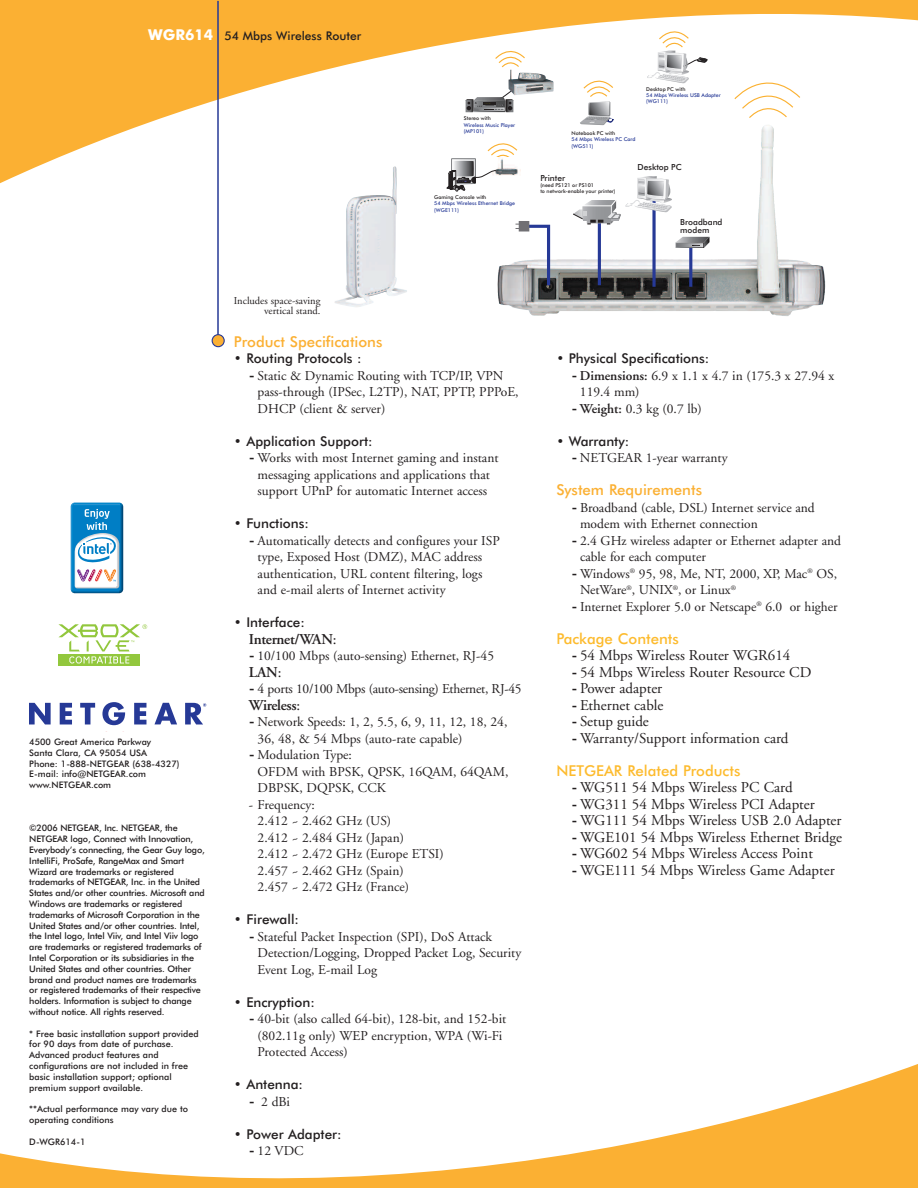
<style>
.page{position:relative;width:918px;height:1188px;background:#fff}
.page>*{position:absolute;margin:0;border:0;box-sizing:border-box;transform-origin:0 0}
.t1{font:15px "Adobe Garamond";color:#231f20}
.t2{font:500 15px "Futura BT";color:#fbb033}
.t3{font:500 15px "Futura BT";color:#fdbb2e}
.t4{font:600 15px "Adobe Garamond";letter-spacing:-.02em;color:#231f20}
.t5{font:13.5px/16.5px "Adobe Garamond";color:#231f20}
.t6{font:500 13.5px "Futura BT";color:#231f20}
.t7{font:13.5px "Adobe Garamond";letter-spacing:-.02em;color:#231f20}
.t8{font:500 12px "Futura BT";color:#231f20}
.t9{font:10.5px/10.5px "Adobe Garamond";color:#231f20;text-align:right}
.t10{font:500 9px/10.8px "Futura BT";letter-spacing:-.02em;color:#231f20}
.t11{font:500 9px/10.8px "Futura BT";color:#231f20}
.t12{font:500 8.4px/8.4px "Futura BT";color:#231f20}
.t13{font:500 5.25px/6.3px "Futura BT";color:#263996}
.t14{font:500 5.25px/6.3px "Futura BT";color:#231f20}
.s1{font-weight:700;font-size:15px;color:#fff}
.s2{font-family:"Futura BT";font-weight:500;font-size:15px}
.s3{font-weight:400}
.s4{font-weight:600}
.s5{font-family:"Futura BT";font-weight:500}
</style>
<div class="page">
<img style="left:497px;top:259px;width:291px;height:57px">
<div style="left:519px;top:221px;width:10px;height:10px;border:1px solid #717074"></div>
<svg style="left:516px;top:223px;width:36px;height:65px"></svg>
<hr style="left:598px;top:215px;width:3px;height:70px;background:#263996">
<svg style="left:652px;top:212px;width:4px;height:75px"></svg>
<hr style="left:689px;top:244px;width:3px;height:43px;background:#263996">
<svg style="left:675px;top:237px;width:35px;height:11px"></svg>
<svg style="left:573px;top:200px;width:47px;height:24px"></svg>
<svg style="left:626px;top:183px;width:46px;height:29px"></svg>
<svg style="left:447px;top:183px;width:29px;height:8px"></svg>
<img style="left:334px;top:183px;width:73px;height:124px">
<svg style="left:0;top:0;width:918px;height:183px"></svg>
<svg style="left:0;top:1064px;width:918px;height:124px"></svg>
<svg style="left:29px;top:703px;width:22px;height:21px"></svg>
<svg style="left:60px;top:703px;width:12px;height:21px"></svg>
<svg style="left:80px;top:703px;width:15px;height:21px"></svg>
<svg style="left:102px;top:702px;width:23px;height:23px"></svg>
<svg style="left:134px;top:703px;width:12px;height:21px"></svg>
<svg style="left:154px;top:703px;width:23px;height:21px"></svg>
<svg style="left:185px;top:703px;width:21px;height:21px"></svg>
<hr style="left:217px;top:1px;width:2px;height:339px;background:#263996">
<svg style="left:212px;top:334px;width:13px;height:13px"></svg>
<svg style="left:58px;top:663px;width:82px;height:3px"></svg>
<svg style="left:58px;top:624px;width:89px;height:39px"></svg>
<svg style="left:71px;top:503px;width:52px;height:90px"></svg>
<p class="t8" style="left:148px;top:31px;width:214px"><span class="s1">WGR614</span> 54 Mbps Wireless Router</p>
<p class="t14" style="left:464px;top:116px;width:28px">Stereo with</p>
<p class="t13" style="left:464px;top:122px;width:53px">Wireless Music Player (MP101)</p>
<p class="t14" style="left:434px;top:194px;width:54px">Gaming Console with</p>
<p class="t13" style="left:434px;top:201px;width:82px">54 Mbps Wireless Ethernet Bridge (WGE111)</p>
<p class="t14" style="left:572px;top:130px;width:45px">Notebook PC with</p>
<p class="t13" style="left:572px;top:137px;width:65px">54 Mbps Wireless PC Card (WG511)</p>
<p class="t14" style="left:646px;top:86px;width:41px">Desktop PC with</p>
<p class="t13" style="left:646px;top:93px;width:76px">54 Mbps Wireless USB Adapter (WG111)</p>
<p class="t12" style="left:540px;top:174px;width:26px">Printer</p>
<p class="t14" style="left:540px;top:182px;width:77px">(need PS121 or PS101<br>to network-enable your printer)</p>
<p class="t12" style="left:638px;top:164px;width:46px">Desktop PC</p>
<p class="t12" style="left:680px;top:218px;width:44px">Broadband modem</p>
<p class="t11" style="left:29px;top:737px;width:152px">4500 Great America Parkway<br>Santa Clara, CA 95054 USA<br>Phone: 1-888-NETGEAR (638-4327)<br>E-mail: info@NETGEAR.com www.NETGEAR.com</p>
<p class="t10" style="left:29px;top:824px;width:177px">©2006 NETGEAR, Inc. NETGEAR, the NETGEAR logo, Connect with Innovation, Everybody’s connecting, the Gear Guy logo, IntelliFi, ProSafe, RangeMax and Smart Wizard are trademarks or registered trademarks of NETGEAR, Inc. in the United States and/or other countries. Microsoft and Windows are trademarks or registered trademarks of Microsoft Corporation in the United States and/or other countries. Intel, the Intel logo, Intel Viiv, and Intel Viiv logo are trademarks or registered trademarks of Intel Corporation or its subsidiaries in the United States and other countries. Other brand and product names are trademarks or registered trademarks of their respective holders. Information is subject to change without notice. All rights reserved.</p>
<p class="t11" style="left:29px;top:1029px;width:171px">* Free basic installation support provided for 90 days from date of purchase.<br>Advanced product features and configurations are not included in free basic installation support; optional premium support available.</p>
<p class="t11" style="left:29px;top:1104px;width:160px">**Actual performance may vary due to operating conditions</p>
<p class="t10" style="left:29px;top:1137px;width:58px">D-WGR614-1</p>
<p class="t9" style="left:234px;top:296px;width:88px">Includes space-saving vertical stand.</p>
<p class="t2" style="left:234px;top:335px;width:150px">Product Specifications</p>
<p class="t6" style="left:234px;top:353px;width:129px">• Routing Protocols :</p>
<p class="t5" style="left:258px;top:368px;width:263px;text-indent:-9px"><span class="s2">-</span> Static &amp; Dynamic Routing with TCP/IP, VPN pass-through (IPSec, L2TP), NAT, PPTP, PPPoE,<br>DHCP (client &amp; server)</p>
<p class="t6" style="left:234px;top:436px;width:140px">• Application Support:</p>
<p class="t5" style="left:249px;top:451px;width:251px;text-align:center"><span class="s2">-</span> Works with most Internet gaming and instant messaging applications and applications that support UPnP for automatic Internet access</p>
<p class="t6" style="left:234px;top:518px;width:76px">• Functions:</p>
<p class="t5" style="left:258px;top:533px;width:244px;text-indent:-9px"><span class="s2">-</span> Automatically detects and configures your ISP type, Exposed Host (DMZ), MAC address authentication, URL content filtering, logs and e-mail alerts of Internet activity</p>
<p class="t6" style="left:234px;top:617px;width:72px">• Interface:</p>
<p class="t4" style="left:249px;top:633px;width:89px">Internet/WAN<span class="s3">:</span></p>
<p class="t5" style="left:249px;top:649px;width:247px"><span class="s2">-</span> 10/100 Mbps (auto-sensing) Ethernet, RJ-45</p>
<p class="t4" style="left:249px;top:666px;width:34px">LAN<span class="s3">:</span></p>
<p class="t7" style="left:249px;top:684px;width:274px"><span class="s2">-</span> 4 ports 10/100 Mbps (auto-sensing) Ethernet, RJ-45</p>
<p class="t4" style="left:249px;top:699px;width:53px">Wireless<span class="s3">:</span></p>
<p class="t5" style="left:258px;top:715px;width:251px;text-indent:-9px"><span class="s2">-</span> Network Speeds: 1, 2, 5.5, 6, 9, 11, 12, 18, 24,<br>36, 48, &amp; 54 Mbps (auto-rate capable)</p>
<p class="t5" style="left:258px;top:748px;width:252px;text-indent:-9px"><span class="s2">-</span> Modulation Type:<br>OFDM with BPSK, QPSK, 16QAM, 64QAM,<br>DBPSK, DQPSK, CCK</p>
<p class="t5" style="left:258px;top:797px;width:188px;text-indent:-9px">- Frequency:<br>2.412 ~ 2.462 GHz (US)<br>2.412 ~ 2.484 GHz (Japan)<br>2.412 ~ 2.472 GHz (Europe ETSI)<br>2.457 ~ 2.462 GHz (Spain)<br>2.457 ~ 2.472 GHz (France)</p>
<p class="t6" style="left:234px;top:914px;width:67px">• Firewall:</p>
<p class="t5" style="left:258px;top:929px;width:265px;text-indent:-9px"><span class="s2">-</span> Stateful Packet Inspection (SPI), DoS Attack<br>Detection/Logging, Dropped Packet Log, Security<br>Event Log, E-mail Log</p>
<p class="t6" style="left:234px;top:997px;width:82px">• Encryption:</p>
<p class="t5" style="left:258px;top:1012px;width:250px;text-indent:-9px"><span class="s2">-</span> 40-bit (also called 64-bit), 128-bit, and 152-bit (802.11g only) WEP encryption, WPA (Wi-Fi<br>Protected Access)</p>
<p class="t6" style="left:234px;top:1079px;width:71px">• Antenna:</p>
<p class="t5" style="left:249px;top:1094px;width:43px"><span class="s2">-</span> 2 dBi</p>
<p class="t6" style="left:234px;top:1129px;width:109px">• Power Adapter:</p>
<p class="t5" style="left:249px;top:1144px;width:56px"><span class="s2">-</span> 12 VDC</p>
<p class="t6" style="left:556px;top:353px;width:155px">• Physical Specifications:</p>
<p class="t5" style="left:580px;top:368px;width:256px;text-indent:-9px"><span class="s2">-</span> <span class="s4">Dimensions:</span> 6.9 x 1.1 x 4.7 in (175.3 x 27.94 x<br>119.4 mm)</p>
<p class="t5" style="left:571px;top:401px;width:132px"><span class="s2">-</span> <span class="s4">Weight:</span> 0.3 kg (0.7 lb)</p>
<p class="t6" style="left:556px;top:435px;width:74px">• Warranty:</p>
<p class="t5" style="left:571px;top:451px;width:158px"><span class="s2">-</span> NETGEAR 1-year warranty</p>
<p class="t2" style="left:556px;top:484px;width:147px">System Requirements</p>
<p class="t5" style="left:580px;top:500px;width:236px;text-indent:-9px"><span class="s2">-</span> Broadband (cable, DSL) Internet service and modem with Ethernet connection</p>
<p class="t5" style="left:580px;top:533px;width:263px;text-indent:-9px"><span class="s2">-</span> 2.4 GHz wireless adapter or Ethernet adapter and cable for each computer</p>
<p class="t5" style="left:580px;top:566px;width:259px;text-indent:-9px"><span class="s2">-</span> Windows<sup>®</sup> 95, 98, Me, NT, 2000, XP, Mac<sup>®</sup> OS,<br>NetWare<sup>®</sup>, UNIX<sup>®</sup>, or Linux<sup>®</sup></p>
<p class="t5" style="left:571px;top:599px;width:268px"><span class="s2">-</span> Internet Explorer 5.0 or Netscape<sup>®</sup> 6.0 or higher</p>
<p class="t3" style="left:556px;top:632px;width:124px">Package Contents</p>
<p class="t1" style="left:571px;top:649px;width:221px"><span class="s5">-</span> 54 Mbps Wireless Router WGR614</p>
<p class="t1" style="left:571px;top:666px;width:242px"><span class="s5">-</span> 54 Mbps Wireless Router Resource CD</p>
<p class="t1" style="left:571px;top:682px;width:92px"><span class="s5">-</span> Power adapter</p>
<p class="t1" style="left:571px;top:699px;width:94px"><span class="s5">-</span> Ethernet cable</p>
<p class="t1" style="left:571px;top:715px;width:79px"><span class="s5">-</span> Setup guide</p>
<p class="t1" style="left:571px;top:732px;width:219px"><span class="s5">-</span> Warranty/Support information card</p>
<p class="t3" style="left:556px;top:764px;width:186px">NETGEAR Related Products</p>
<p class="t1" style="left:571px;top:781px;width:223px"><span class="s5">-</span> WG511 54 Mbps Wireless PC Card</p>
<p class="t1" style="left:571px;top:798px;width:245px"><span class="s5">-</span> WG311 54 Mbps Wireless PCI Adapter</p>
<p class="t1" style="left:571px;top:814px;width:272px"><span class="s5">-</span> WG111 54 Mbps Wireless USB 2.0 Adapter</p>
<p class="t1" style="left:571px;top:831px;width:272px"><span class="s5">-</span> WGE101 54 Mbps Wireless Ethernet Bridge</p>
<p class="t1" style="left:571px;top:847px;width:243px"><span class="s5">-</span> WG602 54 Mbps Wireless Access Point</p>
<p class="t1" style="left:571px;top:864px;width:265px"><span class="s5">-</span> WGE111 54 Mbps Wireless Game Adapter</p>
</div>
